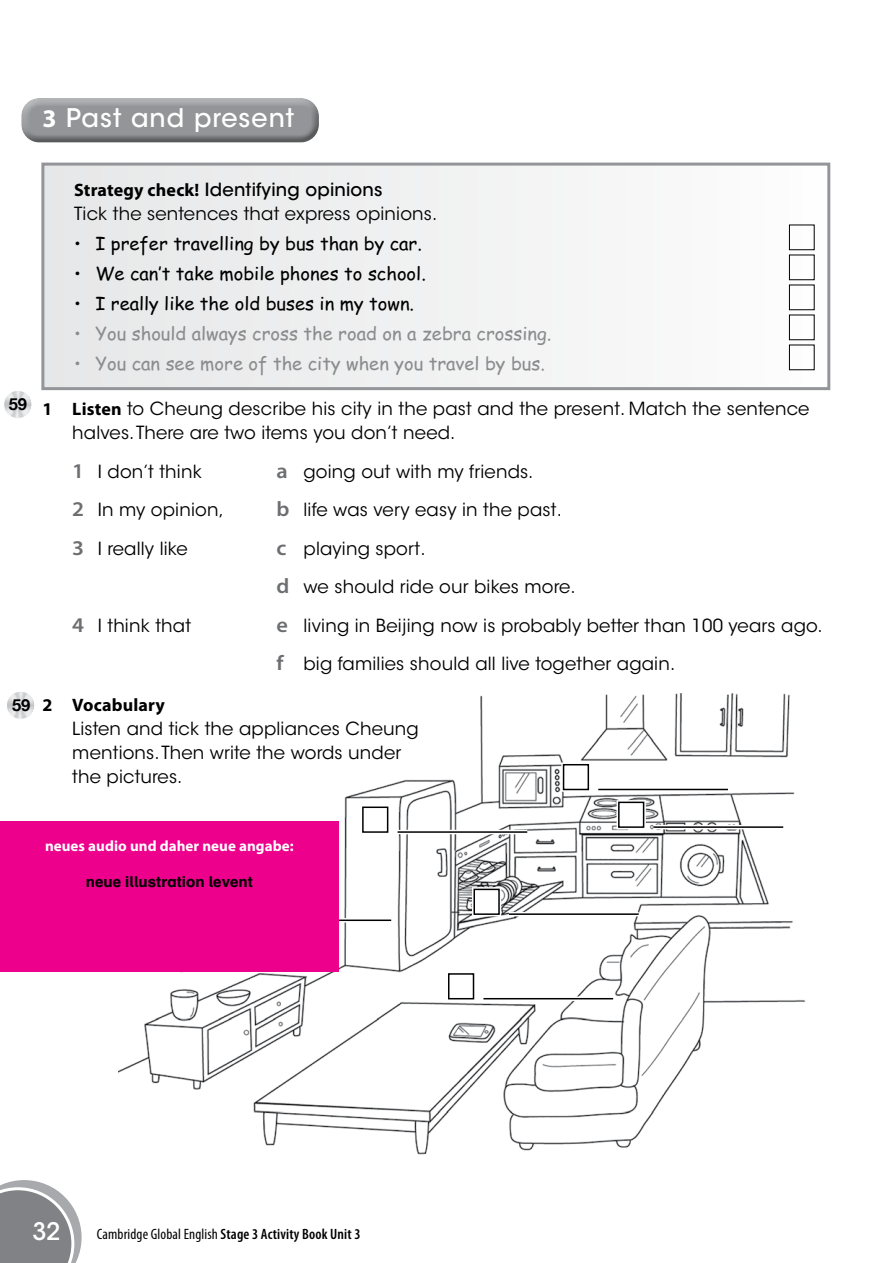
<style>
.page{position:relative;width:893px;height:1263px;background:#fff}
.page>*{position:absolute;margin:0;border:0;box-sizing:border-box;transform-origin:0 0}
.t1{font:500 25.5px "ITC Avant Garde Std";letter-spacing:.04em;color:#fff}
.t2{font:500 24px "ITC Avant Garde Std";color:#fff}
.t3{font:18px/24px "ITC Avant Garde Std";letter-spacing:.01em;color:#000}
.t4{font:18px "Comic Sans MSOE";color:#000}
.t5{font:18px "Comic Sans MSOE";color:#8a8c8e}
.t6{font:700 18px "Myriad Pro";letter-spacing:.01em;color:#000}
.t7{font:700 16.65px "Helvetica Neue";color:#000}
.t8{font:600 condensed 15px "Myriad Pro";letter-spacing:.01em;color:#000}
.t9{font:700 15px "Myriad Pro";letter-spacing:.005em;color:#fff}
.t10{font:700 15px "Schulbuch Nord";letter-spacing:.005em;color:#000}
.s1{font-family:"Myriad Pro";font-weight:700}
.s2{font-weight:500}
.s3{font-family:"Myriad Pro";font-weight:600;font-size:21px;color:#6d6e71}
.s4{font-weight:400}
</style>
<div class="page">
<svg style="left:0;top:1180px;width:82px;height:83px"></svg>
<svg style="left:5px;top:392px;width:25px;height:25px"></svg>
<div style="left:3px;top:390px;width:29px;height:29px;border:1px solid #fff;border-radius:50%"></div>
<img style="left:119px;top:694px;width:687px;height:460px">
<div style="left:21px;top:97px;width:300px;height:35px;background:#fff;opacity:.4"></div>
<div style="left:21px;top:102px;width:300px;height:43px;background:#000;opacity:.4"></div>
<svg style="left:8px;top:693px;width:25px;height:26px"></svg>
<div style="left:6px;top:691px;width:29px;height:28px;border:1px solid #fff;border-radius:50%"></div>
<div style="left:43px;top:164px;width:786px;height:225px;background:#f1f1f2"></div>
<div style="left:789px;top:225px;width:26px;height:25px;border:1px solid #000"></div>
<div style="left:41px;top:163px;width:789px;height:227px;border:3px solid #939598"></div>
<svg style="left:361px;top:805px;width:29px;height:29px"></svg>
<hr style="left:398px;top:830px;width:129px;height:4px;background:#fff">
<hr style="left:261px;top:918px;width:130px;height:4px;background:#f6f6f6">
<hr style="left:261px;top:919px;width:130px;height:2px;background:#000">
<div style="left:363px;top:807px;width:25px;height:25px;background:#fff"></div>
<div style="left:362px;top:806px;width:26px;height:27px;border:2px solid #000"></div>
<hr style="left:398px;top:831px;width:129px;height:2px;background:#000">
<svg style="left:561px;top:762px;width:30px;height:30px"></svg>
<div style="left:598px;top:787px;width:130px;height:5px;background:#bfbfbf"></div>
<div style="left:564px;top:765px;width:24px;height:24px;background:#fff"></div>
<div style="left:563px;top:764px;width:26px;height:26px;border:2px solid #000"></div>
<hr style="left:598px;top:789px;width:130px;height:1px;background:#000">
<svg style="left:472px;top:887px;width:29px;height:29px"></svg>
<hr style="left:509px;top:912px;width:130px;height:4px;background:#fff">
<div style="left:474px;top:889px;width:25px;height:25px;background:#fff"></div>
<div style="left:473px;top:889px;width:27px;height:26px;border:2px solid #000"></div>
<hr style="left:509px;top:913px;width:130px;height:2px;background:#000">
<svg style="left:446px;top:972px;width:30px;height:29px"></svg>
<svg style="left:483px;top:996px;width:130px;height:5px"></svg>
<div style="left:449px;top:974px;width:24px;height:25px;background:#fff"></div>
<div style="left:448px;top:973px;width:26px;height:26px;border:2px solid #000"></div>
<hr style="left:483px;top:998px;width:130px;height:1px;background:#000">
<svg style="left:617px;top:800px;width:29px;height:29px"></svg>
<hr style="left:653px;top:825px;width:130px;height:4px;background:#fff">
<div style="left:619px;top:802px;width:25px;height:25px;background:#fff"></div>
<div style="left:618px;top:802px;width:26px;height:26px;border:2px solid #000"></div>
<hr style="left:653px;top:826px;width:130px;height:2px;background:#000">
<div style="left:0;top:821px;width:339px;height:151px;background:#ec008c"></div>
<h1 class="t1" style="left:43px;top:102px;width:253px"><span class="s1">3</span> Past and present</h1>
<p class="t7" style="left:9px;top:391px;width:20px">59</p>
<p class="t7" style="left:12px;top:692px;width:20px">59</p>
<p class="t3" style="left:74px;top:178px;width:365px"><span class="s1">Strategy check!</span> <span class="s2">Identifying opinions<br></span>Tick the sentences that express opinions.</p>
<p class="t4" style="left:74px;top:230px;width:349px">• I prefer travelling by bus than by car.</p>
<p class="t4" style="left:74px;top:260px;width:353px">• We can’t take mobile phones to school.</p>
<p class="t4" style="left:74px;top:290px;width:342px">• I really like the old buses in my town.</p>
<p class="t5" style="left:74px;top:320px;width:479px">• You should always cross the road on a zebra crossing.</p>
<p class="t5" style="left:74px;top:350px;width:472px">• You can see more of the city when you travel by bus.</p>
<p class="t3" style="left:72px;top:397px;width:739px;text-indent:-30px"><span class="s1">1 Listen</span> to Cheung describe his city in the past and the present. Match the sentence halves. There are two items you don’t need.</p>
<p class="t3" style="left:72px;top:460px;width:131px"><span class="s3">1</span> I don’t think</p>
<p class="t3" style="left:277px;top:460px;width:258px"><span class="s3">a</span> going out with my friends.</p>
<p class="t3" style="left:72px;top:498px;width:153px"><span class="s3">2</span> In my opinion,</p>
<p class="t3" style="left:277px;top:498px;width:287px"><span class="s3">b</span> life was very easy in the past.</p>
<p class="t3" style="left:72px;top:537px;width:117px"><span class="s3">3</span> I really like</p>
<p class="t3" style="left:277px;top:529px;width:301px;line-height:38.5px"><span class="s3">c</span> playing sport.<br><span class="s3">d</span> we should ride our bikes more.</p>
<p class="t3" style="left:72px;top:614px;width:120px"><span class="s3">4</span> I think that</p>
<p class="t3" style="left:277px;top:606px;width:548px;line-height:38.5px"><span class="s3">e</span> living in Beijing now is probably better than 100 years ago. <span class="s3">f</span> big families should all live together again.</p>
<p class="t6" style="left:43px;top:694px;width:124px">2 Vocabulary</p>
<p class="t3" style="left:72px;top:717px;width:348px">Listen and tick the appliances Cheung mentions. Then write the words under the pictures.</p>
<p class="t9" style="left:45px;top:836px;width:250px">neues audio und daher neue angabe:</p>
<p class="t10" style="left:86px;top:871px;width:169px">neue illustration levent</p>
<h2 class="t2" style="left:33px;top:1217px;width:29px">32</h2>
<p class="t8" style="left:97px;top:1226px;width:265px"><span class="s4">Cambridge Global English</span> Stage 3 Activity Book Unit 3</p>
</div>
